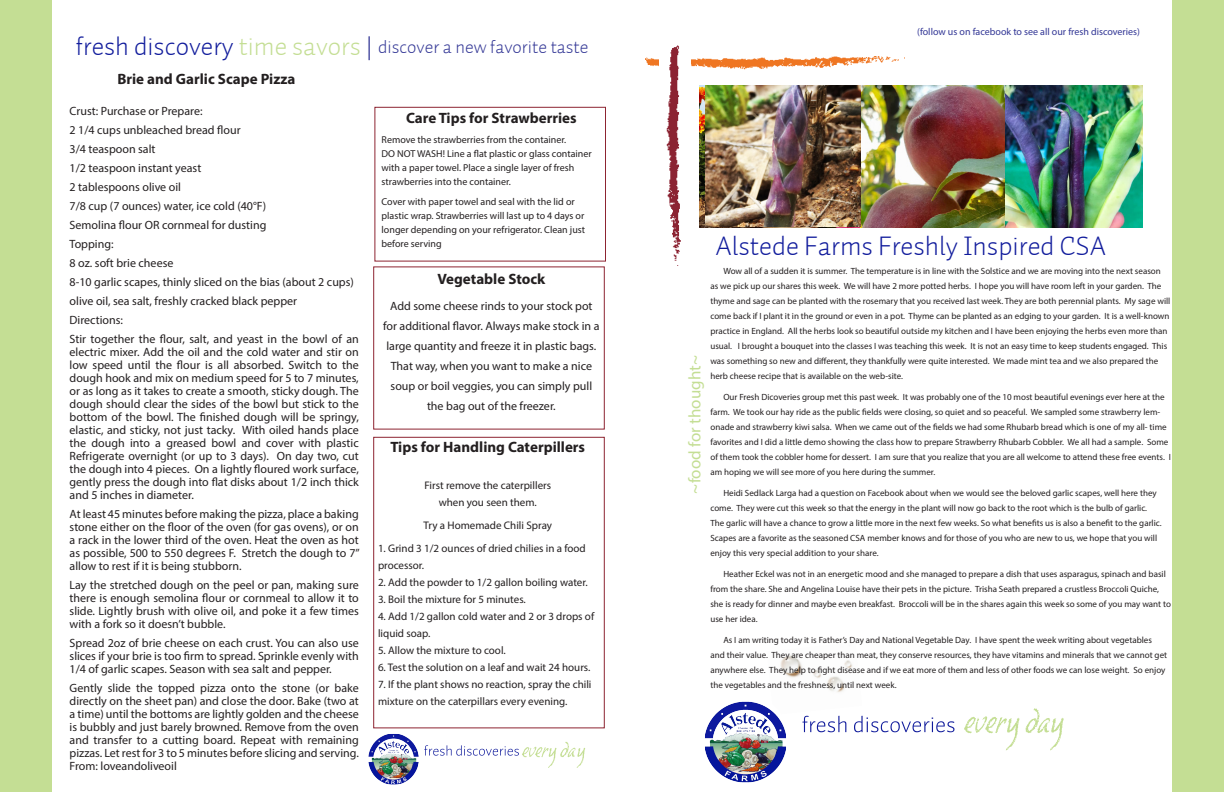
<style>
.page{position:relative;width:1224px;height:792px;background:#fff}
.page>*{position:absolute;margin:0;border:0;box-sizing:border-box;transform-origin:0 0}
.inVentiv_Default_Sty{font:300 27.4px "Auto 2";color:#111c9c}
.inVentiv_Default_Sty-2{font:300 18.5px "Auto 2";color:#323695}
.t1{font:17px "Myriad Pro";color:#c4de94}
.t2{font:700 15px "Myriad Pro";color:#231f20}
.t3{font:12px/13px "Myriad Pro";color:#231f20;text-align:justify}
.t4{font:11px/17px "Myriad Pro";color:#231f20}
.t5{font:10px/14px "Myriad Pro";color:#231f20}
.t6{font:10px "Myriad Pro";color:#323695}
.t7{font:9px/15px "Myriad Pro";color:#231f20}
.s1{font-size:26.5px;color:#111c9c}
.s2{font-size:26.5px;color:#c4de94}
.s3{font-size:26.5px}
</style>
<div class="page">
<img style="left:780px;top:655px;width:72px;height:37px">
<img style="left:646px;top:56px;width:253px;height:14px">
<img style="left:660px;top:45px;width:30px;height:221px">
<img style="left:816px;top:85px;width:190px;height:143px">
<img style="left:700px;top:85px;width:6px;height:142px">
<svg style="left:802px;top:716px;width:152px;height:16px"></svg>
<svg style="left:964px;top:708px;width:100px;height:42px"></svg>
<div style="left:694px;top:689px;width:102px;height:103px;background:#fff"></div>
<img style="left:705px;top:701px;width:81px;height:82px">
<div style="left:1172px;top:0;width:52px;height:792px;background:#c4de94"></div>
<div style="left:0;top:0;width:52px;height:792px;background:#c4de94"></div>
<svg style="left:425px;top:742px;width:160px;height:26px"></svg>
<img style="left:368px;top:734px;width:51px;height:50px">
<img style="left:1006px;top:85px;width:137px;height:143px">
<div style="left:374px;top:107px;width:232px;height:155px;border:1px solid #8d2431"></div>
<div style="left:373px;top:266px;width:232px;height:164px;border:1px solid #8d2431"></div>
<img style="left:706px;top:85px;width:154px;height:142px">
<div style="left:373px;top:437px;width:232px;height:291px;border:1px solid #8d2431"></div>
<p class="inVentiv_Default_Sty-2" style="left:76px;top:35px;width:514px"><span class="s1">fresh discovery</span> <span class="s2">time savors</span> <span class="s3">|</span> discover a new favorite taste</p>
<p class="t2" style="left:117px;top:69px;width:180px">Brie and Garlic Scape Pizza</p>
<p class="t3" style="left:70px;top:104px;width:134px">Crust: Purchase or Prepare:</p>
<p class="t3" style="left:70px;top:123px;width:173px">2 1/4 cups unbleached bread flour</p>
<p class="t3" style="left:70px;top:142px;width:87px">3/4 teaspoon salt</p>
<p class="t3" style="left:70px;top:161px;width:133px">1/2 teaspoon instant yeast</p>
<p class="t3" style="left:70px;top:180px;width:113px">2 tablespoons olive oil</p>
<p class="t3" style="left:70px;top:199px;width:198px">7/8 cup (7 ounces) water, ice cold (40°F)</p>
<p class="t3" style="left:70px;top:218px;width:198px">Semolina flour OR cornmeal for dusting</p>
<p class="t3" style="left:70px;top:237px;width:46px">Topping:</p>
<p class="t3" style="left:70px;top:256px;width:105px">8 oz. soft brie cheese</p>
<p class="t3" style="left:70px;top:275px;width:286px">8-10 garlic scapes, thinly sliced on the bias (about 2 cups)</p>
<p class="t3" style="left:70px;top:294px;width:229px">olive oil, sea salt, freshly cracked black pepper</p>
<p class="t3" style="left:70px;top:313px;width:55px">Directions:</p>
<p class="t3" style="left:70px;top:332px;width:291px">Stir together the flour, salt, and yeast in the bowl of an electric mixer. Add the oil and the cold water and stir on low speed until the flour is all absorbed. Switch to the dough hook and mix on medium speed for 5 to 7 minutes, or as long as it takes to create a smooth, sticky dough. The dough should clear the sides of the bowl but stick to the bottom of the bowl. The finished dough will be springy, elastic, and sticky, not just tacky. With oiled hands place the dough into a greased bowl and cover with plastic Refrigerate overnight (or up to 3 days). On day two, cut the dough into 4 pieces. On a lightly floured work surface, gently press the dough into flat disks about 1/2 inch thick and 5 inches in diameter.</p>
<p class="t3" style="left:70px;top:507px;width:292px">At least 45 minutes before making the pizza, place a baking stone either on the floor of the oven (for gas ovens), or on a rack in the lower third of the oven. Heat the oven as hot as possible, 500 to 550 degrees F. Stretch the dough to 7” allow to rest if it is being stubborn.</p>
<p class="t3" style="left:70px;top:578px;width:291px">Lay the stretched dough on the peel or pan, making sure there is enough semolina flour or cornmeal to allow it to slide. Lightly brush with olive oil, and poke it a few times with a fork so it doesn’t bubble.</p>
<p class="t3" style="left:70px;top:636px;width:291px">Spread 2oz of brie cheese on each crust. You can also use slices if your brie is too firm to spread. Sprinkle evenly with 1/4 of garlic scapes. Season with sea salt and pepper.</p>
<p class="t3" style="left:70px;top:681px;width:291px">Gently slide the topped pizza onto the stone (or bake directly on the sheet pan) and close the door. Bake (two at a time) until the bottoms are lightly golden and the cheese is bubbly and just barely browned. Remove from the oven and transfer to a cutting board. Repeat with remaining pizzas. Let rest for 3 to 5 minutes before slicing and serving.<br>From: loveandoliveoil</p>
<p class="t2" style="left:406px;top:108px;width:172px">Care Tips for Strawberries</p>
<p class="t5" style="left:382px;top:132px;width:212px">Remove the strawberries from the container.<br>DO NOT WASH! Line a flat plastic or glass container with a paper towel. Place a single layer of fresh strawberries into the container.</p>
<p class="t5" style="left:382px;top:194px;width:205px">Cover with paper towel and seal with the lid or plastic wrap. Strawberries will last up to 4 days or longer depending on your refrigerator. Clean just before serving</p>
<p class="t2" style="left:437px;top:269px;width:110px">Vegetable Stock</p>
<p class="t3" style="left:383px;top:295px;width:218px;line-height:20px;text-align:center">Add some cheese rinds to your stock pot for additional flavor. Always make stock in a large quantity and freeze it in plastic bags.<br>That way, when you want to make a nice soup or boil veggies, you can simply pull the bag out of the freezer.</p>
<p class="t2" style="left:390px;top:437px;width:196px">Tips for Handling Caterpillers</p>
<p class="t4" style="left:424px;top:476px;width:128px;text-align:center">First remove the caterpillers when you seen them.</p>
<p class="t4" style="left:424px;top:516px;width:130px">Try a Homemade Chili Spray</p>
<p class="t4" style="left:378px;top:539px;width:209px">1. Grind 3 1/2 ounces of dried chilies in a food processor.</p>
<p class="t4" style="left:378px;top:573px;width:211px">2. Add the powder to 1/2 gallon boiling water.</p>
<p class="t4" style="left:378px;top:590px;width:149px">3. Boil the mixture for 5 minutes.</p>
<p class="t4" style="left:378px;top:607px;width:218px">4. Add 1/2 gallon cold water and 2 or 3 drops of liquid soap.</p>
<p class="t4" style="left:378px;top:641px;width:129px">5. Allow the mixture to cool.</p>
<p class="t4" style="left:378px;top:658px;width:214px">6. Test the solution on a leaf and wait 24 hours.</p>
<p class="t4" style="left:378px;top:675px;width:215px">7. If the plant shows no reaction, spray the chili mixture on the caterpillars every evening.</p>
<p class="t6" style="left:917px;top:25px;width:224px">(follow us on facebook to see all our fresh discoveries)</p>
<p class="inVentiv_Default_Sty" style="left:716px;top:229px;width:392px">Alstede Farms Freshly Inspired CSA</p>
<p class="t7" style="left:710px;top:264px;width:462px;text-indent:13px">Wow all of a sudden it is summer. The temperature is in line with the Solstice and we are moving into the next season as we pick up our shares this week. We will have 2 more potted herbs. I hope you will have room left in your garden. The thyme and sage can be planted with the rosemary that you received last week. They are both perennial plants. My sage will come back if I plant it in the ground or even in a pot. Thyme can be planted as an edging to your garden. It is a well-known practice in England. All the herbs look so beautiful outside my kitchen and I have been enjoying the herbs even more than usual. I brought a bouquet into the classes I was teaching this week. It is not an easy time to keep students engaged. This was something so new and different, they thankfully were quite interested. We made mint tea and we also prepared the herb cheese recipe that is available on the web-site.</p>
<p class="t7" style="left:710px;top:390px;width:462px;text-indent:13px">Our Fresh Dicoveries group met this past week. It was probably one of the 10 most beautiful evenings ever here at the farm. We took our hay ride as the public fields were closing, so quiet and so peaceful. We sampled some strawberry lem&shy;onade and strawberry kiwi salsa. When we came out of the fields we had some Rhubarb bread which is one of my all- time favorites and I did a little demo showing the class how to prepare Strawberry Rhubarb Cobbler. We all had a sample. Some of them took the cobbler home for dessert. I am sure that you realize that you are all welcome to attend these free events. I am hoping we will see more of you here during the summer.</p>
<p class="t7" style="left:710px;top:486px;width:453px;text-indent:13px">Heidi Sedlack Larga had a question on Facebook about when we would see the beloved garlic scapes, well here they come. They were cut this week so that the energy in the plant will now go back to the root which is the bulb of garlic.<br>The garlic will have a chance to grow a little more in the next few weeks. So what benefits us is also a benefit to the garlic.<br>Scapes are a favorite as the seasoned CSA member knows and for those of you who are new to us, we hope that you will enjoy this very special addition to your share.</p>
<p class="t7" style="left:710px;top:567px;width:462px;text-indent:13px">Heather Eckel was not in an energetic mood and she managed to prepare a dish that uses asparagus, spinach and basil from the share. She and Angelina Louise have their pets in the picture. Trisha Seath prepared a crustless Broccoli Quiche, she is ready for dinner and maybe even breakfast. Broccoli will be in the shares again this week so some of you may want to use her idea.</p>
<p class="t7" style="left:710px;top:633px;width:458px;text-indent:13px">As I am writing today it is Father’s Day and National Vegetable Day. I have spent the week writing about vegetables and their value. They are cheaper than meat, they conserve resources, they have vitamins and minerals that we cannot get anywhere else. They help to fight disease and if we eat more of them and less of other foods we can lose weight. So enjoy the vegetables and the freshness, until next week.</p>
<p class="t1" style="left:684px;top:494px;width:140px;rotate:-90deg">~food for thought~</p>
</div>
